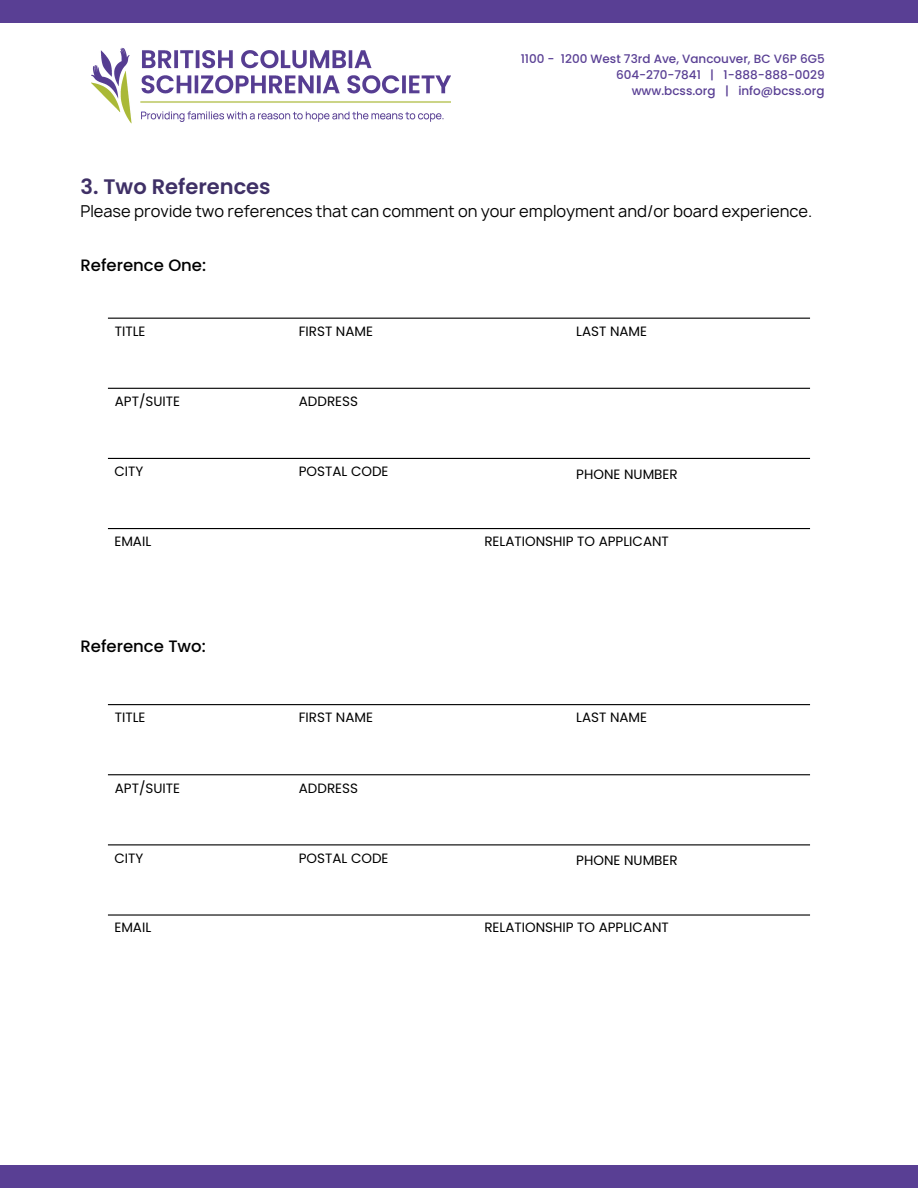
<style>
.page{position:relative;width:918px;height:1188px;background:#fff}
.page>*{position:absolute;margin:0;border:0;box-sizing:border-box;transform-origin:0 0}
.t1{font:600 21px "Poppins";color:#3f3066}
.t2{font:500 16.5px "Poppins";color:#000}
.t3{font:15.75px "Manrope";color:#000}
.t4{font:13.5px "Poppins";color:#000}
.t5{font:500 12px "Poppins";color:#593f94}
</style>
<div class="page">
<div style="left:0;top:1165px;width:918px;height:23px;background:#593f94"></div>
<div style="left:0;top:0;width:918px;height:22px;background:#593f94"></div>
<img style="left:92px;top:47px;width:359px;height:77px">
<hr style="left:108px;top:318px;width:702px;height:1px;background:#000">
<hr style="left:108px;top:388px;width:702px;height:1px;background:#000">
<hr style="left:108px;top:458px;width:702px;height:1px;background:#000">
<hr style="left:108px;top:528px;width:702px;height:1px;background:#000">
<hr style="left:108px;top:704px;width:702px;height:1px;background:#000">
<hr style="left:108px;top:774px;width:702px;height:1px;background:#000">
<hr style="left:108px;top:844px;width:702px;height:1px;background:#000">
<hr style="left:108px;top:914px;width:702px;height:2px;background:#000">
<p class="t5" style="left:521px;top:50px;width:305px">1100 - 1200 West 73rd Ave, Vancouver, BC V6P 6G5</p>
<p class="t5" style="left:616px;top:66px;width:210px">604-270-7841 | 1-888-888-0029</p>
<p class="t5" style="left:632px;top:82px;width:195px">www.bcss.org | info@bcss.org</p>
<h2 class="t1" style="left:81px;top:172px;width:192px">3. Two References</h2>
<h2 class="t3" style="left:81px;top:201px;width:733px">Please provide two references that can comment on your employment and/or board experience.</h2>
<h3 class="t2" style="left:81px;top:254px;width:127px">Reference One:</h3>
<h1 class="t4" style="left:115px;top:322px;width:32px">TITLE</h1>
<h3 class="t4" style="left:299px;top:322px;width:76px">FIRST NAME</h3>
<h3 class="t4" style="left:576px;top:322px;width:72px">LAST NAME</h3>
<h3 class="t4" style="left:115px;top:392px;width:67px">APT/SUITE</h3>
<h3 class="t4" style="left:299px;top:392px;width:61px">ADDRESS</h3>
<h3 class="t4" style="left:114px;top:462px;width:30px">CITY</h3>
<h3 class="t4" style="left:299px;top:462px;width:91px">POSTAL CODE</h3>
<h3 class="t4" style="left:576px;top:465px;width:103px">PHONE NUMBER</h3>
<h3 class="t4" style="left:114px;top:532px;width:38px">EMAIL</h3>
<h3 class="t4" style="left:484px;top:532px;width:186px">RELATIONSHIP TO APPLICANT</h3>
<h3 class="t2" style="left:81px;top:634px;width:127px">Reference Two:</h3>
<h3 class="t4" style="left:115px;top:708px;width:32px">TITLE</h3>
<h1 class="t4" style="left:299px;top:708px;width:76px">FIRST NAME</h1>
<h3 class="t4" style="left:576px;top:708px;width:72px">LAST NAME</h3>
<h3 class="t4" style="left:115px;top:778px;width:67px">APT/SUITE</h3>
<h3 class="t4" style="left:299px;top:778px;width:61px">ADDRESS</h3>
<h3 class="t4" style="left:114px;top:848px;width:30px">CITY</h3>
<h3 class="t4" style="left:299px;top:848px;width:91px">POSTAL CODE</h3>
<h3 class="t4" style="left:576px;top:851px;width:103px">PHONE NUMBER</h3>
<h3 class="t4" style="left:114px;top:918px;width:38px">EMAIL</h3>
<h3 class="t4" style="left:484px;top:918px;width:186px">RELATIONSHIP TO APPLICANT</h3>
</div>
